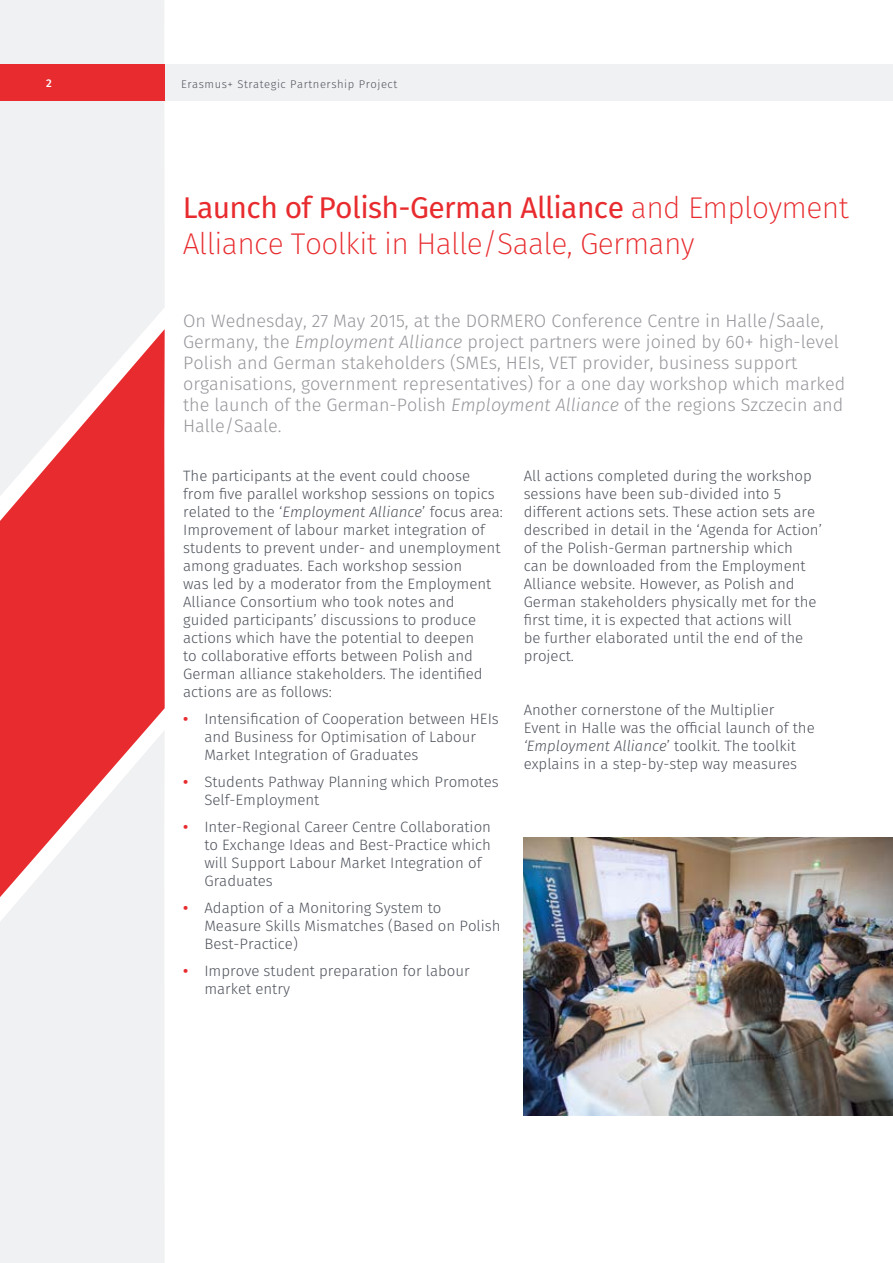
<style>
.page{position:relative;width:893px;height:1263px;background:#fff}
.page>*{position:absolute;margin:0;border:0;box-sizing:border-box;transform-origin:0 0}
.t1{font:200 30px/36px "Fira Sans";letter-spacing:-.02em;color:#e82b2e}
.t2{font:300 18px/21px "Fira Sans";color:#96969c}
.BC{font:300 15px/18px "Fira Sans";color:#4f535c}
.BC-2{font:300 11.25px "Fira Sans";letter-spacing:.05em;color:#4f535c}
.C__Header{font:500 11.25px "Fira Sans";color:#fff}
.s1{font-weight:400}
.s2{font-style:italic}
.s3{font-weight:600;color:#e82b2e}
</style>
<div class="page">
<div style="left:0;top:0;width:165px;height:329px;background:#f0f1f2"></div>
<div style="left:134px;top:64px;width:759px;height:36px;background:#f0f1f2"></div>
<div style="left:0;top:64px;width:165px;height:36px;background:#e82b2e"></div>
<div style="left:0;top:897px;width:164px;height:366px;background:#f0f1f2"></div>
<svg style="left:0;top:329px;width:165px;height:568px;fill:#e82b2e"></svg>
<img style="left:524px;top:838px;width:368px;height:277px">
<p class="C__Header" style="left:46px;top:75px;width:7px">2</p>
<p class="BC-2" style="left:181px;top:76px;width:218px">Erasmus+ Strategic Partnership Project</p>
<h1 class="t1" style="left:183px;top:190px;width:668px"><span class="s1">Launch of Polish-German Alliance</span> and Employment<br>Alliance Toolkit in Halle/Saale, Germany</h1>
<h2 class="t2" style="left:183px;top:310px;width:664px">On Wednesday, 27 May 2015, at the DORMERO Conference Centre in Halle/Saale, Germany, the <span class="s2">Employment Alliance</span> project partners were joined by 60+ high-level Polish and German stakeholders (SMEs, HEIs, VET provider, business support organisations, government representatives) for a one day workshop which marked the launch of the German-Polish <span class="s2">Employment Alliance</span> of the regions Szczecin and Halle/Saale.</h2>
<p class="BC" style="left:183px;top:467px;width:321px">The participants at the event could choose from five parallel workshop sessions on topics related to the ‘<span class="s2">Employment Alliance</span>’ focus area:<br>Improvement of labour market integration of students to prevent under- and unemployment among graduates. Each workshop session<br>was led by a moderator from the Employment Alliance Consortium who took notes and guided participants’ discussions to produce actions which have the potential to deepen<br>to collaborative efforts between Polish and German alliance stakeholders. The identified actions are as follows:</p>
<p class="BC" style="left:204px;top:710px;width:296px;text-indent:-21px"><span class="s3">•</span> Intensification of Cooperation between HEIs and Business for Optimisation of Labour<br>Market Integration of Graduates</p>
<p class="BC" style="left:204px;top:773px;width:296px;text-indent:-21px"><span class="s3">•</span> Students Pathway Planning which Promotes<br>Self-Employment</p>
<p class="BC" style="left:204px;top:818px;width:288px;text-indent:-21px"><span class="s3">•</span> Inter-Regional Career Centre Collaboration to Exchange Ideas and Best-Practice which will Support Labour Market Integration of Graduates</p>
<p class="BC" style="left:204px;top:899px;width:298px;text-indent:-21px"><span class="s3">•</span> Adaption of a Monitoring System to<br>Measure Skills Mismatches (Based on Polish<br>Best-Practice)</p>
<p class="BC" style="left:204px;top:962px;width:267px;text-indent:-21px"><span class="s3">•</span> Improve student preparation for labour market entry</p>
<p class="BC" style="left:524px;top:467px;width:300px">All actions completed during the workshop sessions have been sub-divided into 5 different actions sets. These action sets are described in detail in the ‘Agenda for Action’ of the Polish-German partnership which<br>can be downloaded from the Employment Alliance website. However, as Polish and German stakeholders physically met for the first time, it is expected that actions will<br>be further elaborated until the end of the project.</p>
<p class="BC" style="left:524px;top:701px;width:293px">Another cornerstone of the Multiplier Event in Halle was the official launch of the <span class="s2">‘Employment Alliance</span>’ toolkit. The toolkit explains in a step-by-step way measures</p>
</div>
